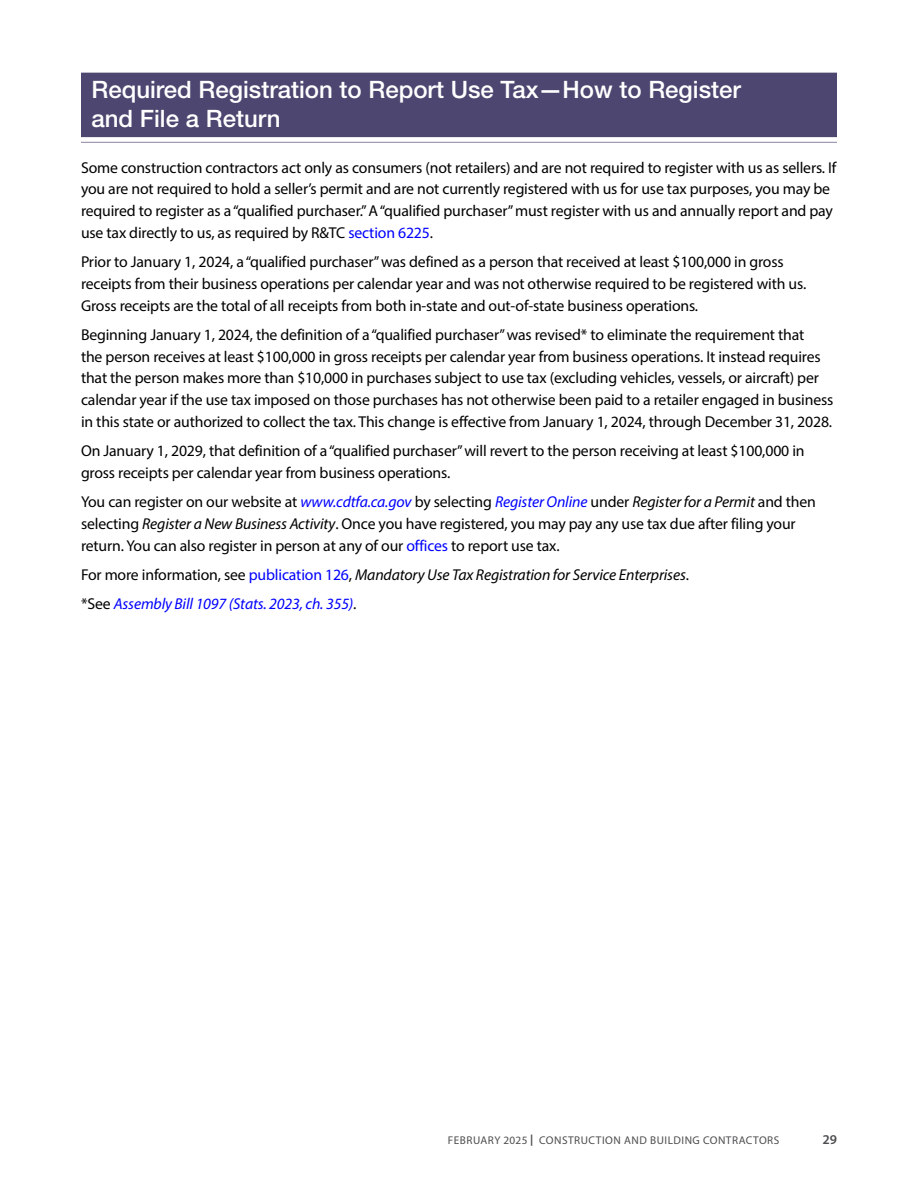
<style>
.page{position:relative;width:918px;height:1188px;background:#fff}
.page>*{position:absolute;margin:0;border:0;box-sizing:border-box;transform-origin:0 0}
.t1{font:500 24px/28.8px "Helvetica Neue LT Std";color:#fff}
.t2{font:15.75px/21.8px "Myriad Pro";letter-spacing:-.01em;color:#000}
.t3{font:italic 15.75px "Myriad Pro";letter-spacing:-.01em;color:#000}
.t4{font:italic 15.75px "Myriad Pro";letter-spacing:-.01em;color:#00f}
.t5{font:600 13.5px "Myriad Pro";color:#4d4d4f}
.t6{font:11.25px "Myriad Pro";letter-spacing:.045em;color:#4d4d4f}
.s1{color:#00f}
.s2{font-style:italic;color:#00f}
.s3{font-style:italic}
.s4{font-style:normal}
.s5{font-style:normal;color:#00f}
.s6{font-style:normal;color:#000}
.s7{font-family:"Optima LT Std";font-weight:900}
</style>
<div class="page">
<div style="left:81px;top:73px;width:756px;height:64px;background:#4c4670"></div>
<hr style="left:81px;top:142px;width:756px;height:1px;background:#8e849f">
<h2 class="t1" style="left:92px;top:75px;width:651px">Required Registration to Report Use Tax—How to Register and File a Return</h2>
<p class="t2" style="left:81px;top:156px;width:757px">Some construction contractors act only as consumers (not retailers) and are not required to register with us as sellers. If you are not required to hold a seller’s permit and are not currently registered with us for use tax purposes, you may be required to register as a “qualified purchaser.” A “qualified purchaser” must register with us and annually report and pay use tax directly to us, as required by R&amp;TC <span class="s1">section 6225</span>.</p>
<p class="t2" style="left:81px;top:251px;width:727px">Prior to January 1, 2024, a “qualified purchaser” was defined as a person that received at least $100,000 in gross receipts from their business operations per calendar year and was not otherwise required to be registered with us.<br>Gross receipts are the total of all receipts from both in-state and out-of-state business operations.</p>
<p class="t2" style="left:81px;top:324px;width:754px">Beginning January 1, 2024, the definition of a “qualified purchaser” was revised* to eliminate the requirement that<br>the person receives at least $100,000 in gross receipts per calendar year from business operations. It instead requires that the person makes more than $10,000 in purchases subject to use tax (excluding vehicles, vessels, or aircraft) per calendar year if the use tax imposed on those purchases has not otherwise been paid to a retailer engaged in business in this state or authorized to collect the tax. This change is effective from January 1, 2024, through December 31, 2028.</p>
<p class="t2" style="left:81px;top:440px;width:725px">On January 1, 2029, that definition of a “qualified purchaser” will revert to the person receiving at least $100,000 in gross receipts per calendar year from business operations.</p>
<p class="t2" style="left:81px;top:491px;width:737px">You can register on our website at <span class="s2">www.cdtfa.ca.gov</span> by selecting <span class="s2">Register Online</span> under <span class="s3">Register for a Permit</span> and then selecting <span class="s3">Register a New Business Activity</span>. Once you have registered, you may pay any use tax due after filing your return. You can also register in person at any of our <span class="s1">offices</span> to report use tax.</p>
<p class="t3" style="left:81px;top:565px;width:609px"><span class="s4">For more information, see</span> <span class="s5">publication 126</span><span class="s4">,</span> Mandatory Use Tax Registration for Service Enterprises<span class="s4">.</span></p>
<p class="t4" style="left:81px;top:594px;width:277px"><span class="s6">*See</span> Assembly Bill 1097 (Stats. 2023, ch. 355)<span class="s6">.</span></p>
<p class="t6" style="left:448px;top:1133px;width:333px">FEBRUARY 2025 <span class="s7">|</span> CONSTRUCTION AND BUILDING CONTRACTORS</p>
<p class="t5" style="left:823px;top:1131px;width:15px">29</p>
</div>
